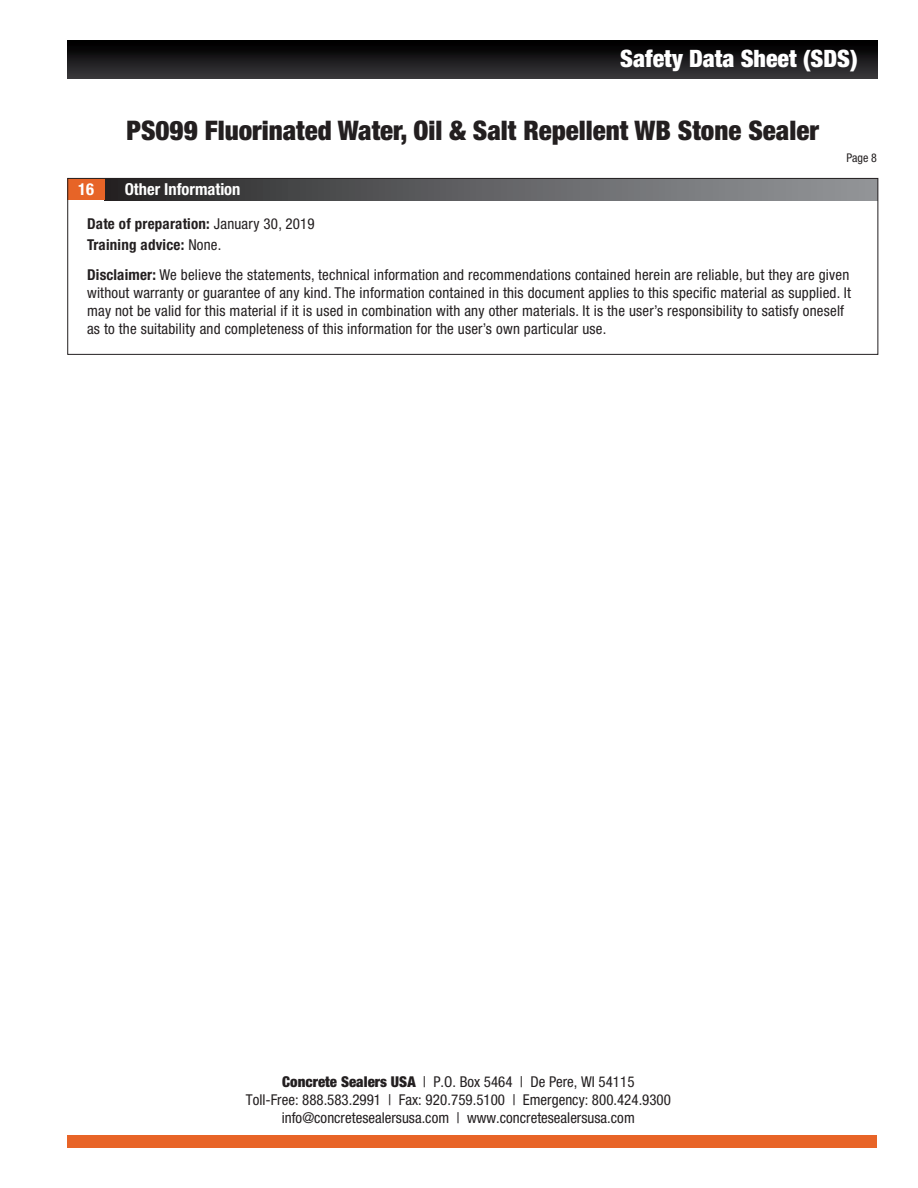
<style>
.page{position:relative;width:918px;height:1188px;background:#fff}
.page>*{position:absolute;margin:0;border:0;box-sizing:border-box;transform-origin:0 0}
.t1{font:900 condensed 27px "Helvetica Neue LT Std";color:#231f20}
.t2{font:900 condensed 24px "Helvetica Neue LT Std";color:#fff}
.t3{font:700 condensed 16.5px "Helvetica Neue LT Std";color:#fff}
.t4{font:condensed 15px/18px "Helvetica Neue LT Std";letter-spacing:.015em;color:#231f20;text-align:center}
.t5{font:700 condensed 15px "Helvetica Neue LT Std";letter-spacing:.015em;color:#231f20}
.t6{font:condensed 12px "Helvetica Neue LT Std";color:#231f20}
.s1{font-weight:400}
.s2{font-weight:700}
.s3{font-weight:900}
</style>
<div class="page">
<div style="left:67px;top:40px;width:810px;height:38px;background:linear-gradient(to bottom,#000,#373639)"></div>
<div style="left:67px;top:1135px;width:810px;height:12px;background:#e86427"></div>
<div style="left:105px;top:178px;width:773px;height:22px;background:linear-gradient(to right,#292728,#979a9d)"></div>
<div style="left:68px;top:178px;width:37px;height:22px;background:#e76427"></div>
<div style="left:68px;top:178px;width:810px;height:177px;border:1px solid #231f20"></div>
<h2 class="t2" style="left:620px;top:44px;width:239px">Safety Data Sheet (SDS)</h2>
<h1 class="t1" style="left:127px;top:114px;width:694px">PS099 Fluorinated Water, Oil &amp; Salt Repellent WB Stone Sealer</h1>
<p class="t6" style="left:847px;top:151px;width:32px">Page 8</p>
<p class="t3" style="left:78px;top:179px;width:17px">16</p>
<p class="t3" style="left:125px;top:179px;width:117px">Other Information</p>
<p class="t5" style="left:87px;top:214px;width:229px">Date of preparation: <span class="s1">January 30, 2019</span></p>
<p class="t5" style="left:87px;top:235px;width:136px">Training advice: <span class="s1">None.</span></p>
<p class="t4" style="left:87px;top:265px;width:764px"><span class="s2">Disclaimer:</span> We believe the statements, technical information and recommendations contained herein are reliable, but they are given</p>
<p class="t4" style="left:87px;top:283px;width:765px">without warranty or guarantee of any kind. The information contained in this document applies to this specific material as supplied. It</p>
<p class="t4" style="left:87px;top:301px;width:759px">may not be valid for this material if it is used in combination with any other materials. It is the user’s responsibility to satisfy oneself</p>
<p class="t4" style="left:87px;top:319px;width:521px">as to the suitability and completeness of this information for the user’s own particular use.</p>
<p class="t4" style="left:246px;top:1072px;width:427px"><span class="s3">Concrete Sealers USA</span> | P.O. Box 5464 | De Pere, WI 54115<br>Toll-Free: 888.583.2991 | Fax: 920.759.5100 | Emergency: 800.424.9300 info@concretesealersusa.com | www.concretesealersusa.com</p>
</div>
